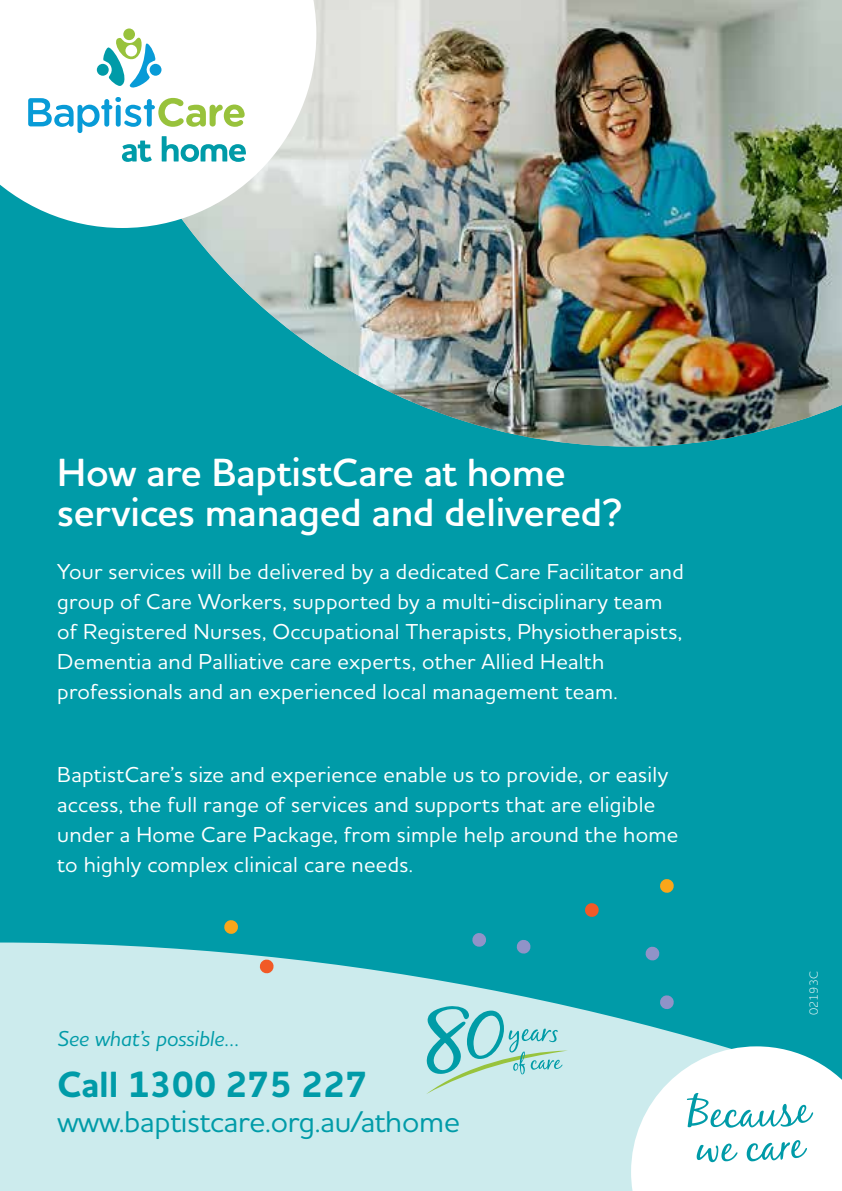
<style>
.page{position:relative;width:842px;height:1191px;background:#009ba8}
.page>*{position:absolute;margin:0;border:0;box-sizing:border-box;transform-origin:0 0}
.t1{font:600 40px/40px "Houschka Pro";letter-spacing:-.005em;color:#fff}
.t2{font:700 37.2px "Houschka Pro";letter-spacing:-.005em;color:#009ba8}
.t3{font:500 30.6px "Houschka Pro";letter-spacing:-.005em;color:#009ba8}
.t4{font:500 22px/30px "Houschka Pro";letter-spacing:.015em;color:#fff}
.t5{font:italic 500 22px "Houschka Pro";color:#009ba8}
.t6{font:300 12px "Houschka Pro";color:#fff}
</style>
<div class="page">
<img style="left:188px;top:0;width:654px;height:446px">
<svg style="left:0;top:942px;width:721px;height:249px;fill:#ccebed"></svg>
<svg style="left:660px;top:879px;width:14px;height:14px"></svg>
<svg style="left:224px;top:920px;width:14px;height:14px"></svg>
<svg style="left:585px;top:903px;width:14px;height:14px"></svg>
<svg style="left:516px;top:940px;width:15px;height:14px"></svg>
<svg style="left:471px;top:933px;width:16px;height:14px"></svg>
<svg style="left:645px;top:946px;width:15px;height:15px"></svg>
<svg style="left:659px;top:994px;width:16px;height:16px"></svg>
<svg style="left:259px;top:958px;width:15px;height:16px"></svg>
<svg style="left:426px;top:1006px;width:142px;height:88px"></svg>
<svg style="left:0;top:0;width:316px;height:228px;fill:#fff"></svg>
<div style="left:150px;top:64px;width:11px;height:12px;background:#089bd7;border-radius:50%"></div>
<div style="left:97px;top:64px;width:12px;height:12px;background:#009ba8;border-radius:50%"></div>
<svg style="left:102px;top:37px;width:55px;height:54px"></svg>
<div style="left:123px;top:28px;width:12px;height:12px;background:#98c23c;border-radius:50%"></div>
<svg style="left:28px;top:97px;width:218px;height:65px"></svg>
<svg style="left:631px;top:1046px;width:211px;height:145px"></svg>
<h1 class="t1" style="left:57px;top:452px;width:567px">How are BaptistCare at home services managed and delivered?</h1>
<p class="t4" style="left:57px;top:556px;width:628px">Your services will be delivered by a dedicated Care Facilitator and group of Care Workers, supported by a multi-disciplinary team of Registered Nurses, Occupational Therapists, Physiotherapists, Dementia and Palliative care experts, other Allied Health professionals and an experienced local management team.</p>
<p class="t4" style="left:57px;top:758px;width:623px">BaptistCare’s size and experience enable us to provide, or easily access, the full range of services and supports that are eligible under a Home Care Package, from simple help around the home to highly complex clinical care needs.</p>
<p class="t5" style="left:57px;top:1024px;width:184px">See what’s possible...</p>
<h2 class="t2" style="left:57px;top:1060px;width:312px">Call 1300 275 227</h2>
<h3 class="t3" style="left:57px;top:1102px;width:404px">www.baptistcare.org.au/athome</h3>
<p class="t6" style="left:806px;top:1015px;width:45px;rotate:-90deg">02193C</p>
</div>
